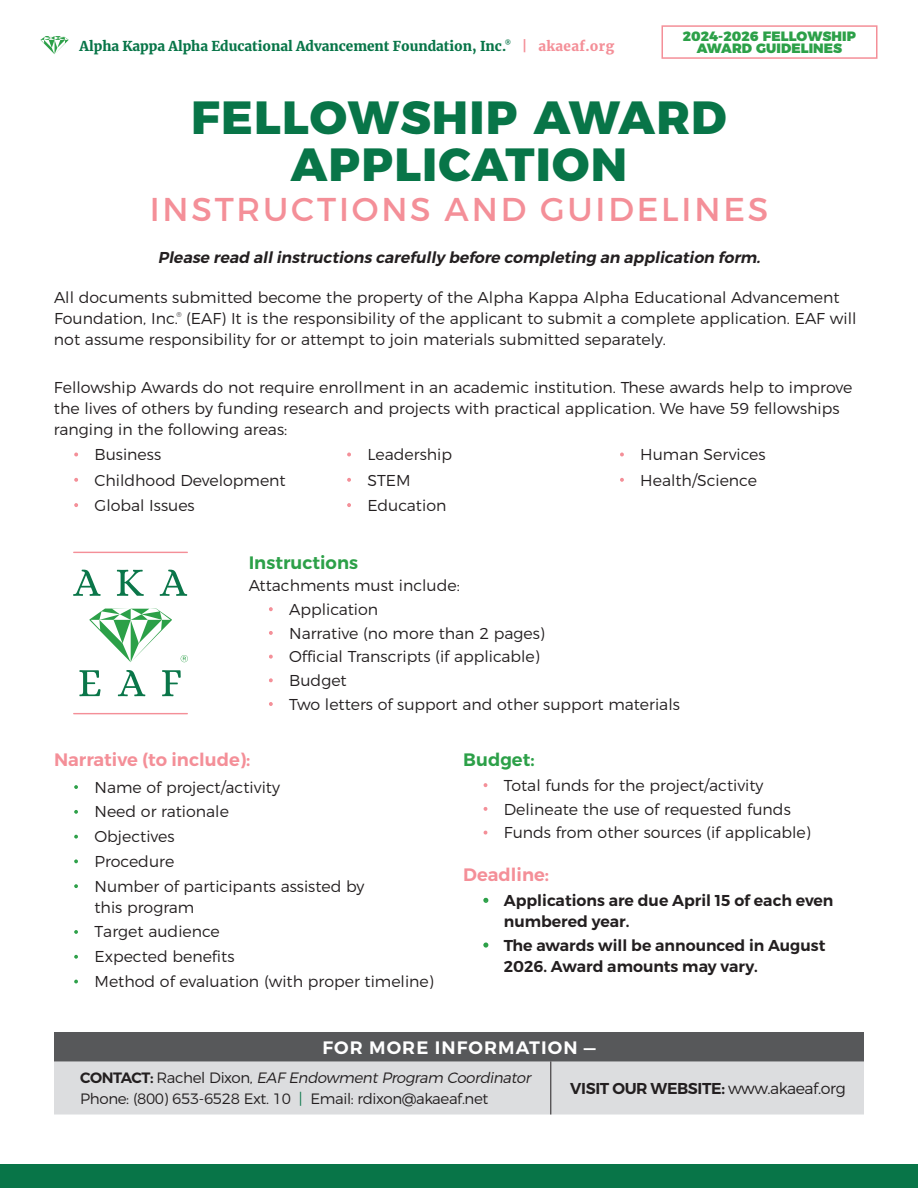
<style>
.page{position:relative;width:918px;height:1188px;background:#fff}
.page>*{position:absolute;margin:0;border:0;box-sizing:border-box;transform-origin:0 0}
.t1{font:800 46.5px/46.5px "Montserrat";letter-spacing:.025em;color:#087548;text-align:center}
.t2{font:33px "Montserrat";letter-spacing:.085em;color:#f48f98}
.t3{font:600 18px "Montserrat";color:#f48f98}
.t4{font:600 18px "Montserrat";color:#2ca048}
.t5{font:600 18px "Montserrat";letter-spacing:.06em;color:#fff}
.t6{font:300 15.75px/21px "Montserrat";color:#231f20}
.t7{font:600 15.75px/21px "Montserrat";color:#231f20}
.t8{font:italic 600 15.75px "Montserrat";color:#231f20}
.t9{font:600 15.75px "Montserrat";letter-spacing:-.025em;color:#231f20}
.t10{font:300 15px/21px "Montserrat";letter-spacing:-.025em;color:#231f20}
.t11{font:900 13.5px "Merriweather";color:#087548}
.t12{font:900 13.5px/12px "Montserrat";letter-spacing:.005em;color:#2ca048;text-align:center}
.t13{font:900 13.5px "Merriweather";letter-spacing:.025em;color:#f48f98}
.t14{font:300 7.05px "Montserrat";color:#231f20}
.t15{font:900 6.15px "Merriweather";color:#087548}
.s1{color:#f48f98}
.s2{font-size:15px;color:#2ca048}
.s3{font-weight:600}
.s4{font-style:italic}
.s5{color:#087548}
.s6{font-weight:300}
</style>
<div class="page">
<div style="left:54px;top:1032px;width:810px;height:29px;background:#57585a"></div>
<div style="left:54px;top:1061px;width:810px;height:54px;background:#dcdddf"></div>
<hr style="left:551px;top:1061px;width:1px;height:54px;background:#231f20">
<svg style="left:73px;top:570px;width:28px;height:26px"></svg>
<svg style="left:117px;top:570px;width:27px;height:26px"></svg>
<svg style="left:160px;top:570px;width:27px;height:26px"></svg>
<svg style="left:79px;top:670px;width:22px;height:26px"></svg>
<svg style="left:118px;top:670px;width:27px;height:26px"></svg>
<svg style="left:162px;top:670px;width:19px;height:26px"></svg>
<svg style="left:89px;top:608px;width:83px;height:54px"></svg>
<hr style="left:73px;top:552px;width:115px;height:1px;background:#f48f98">
<hr style="left:73px;top:713px;width:115px;height:1px;background:#f48f98">
<svg style="left:181px;top:655px;width:7px;height:7px"></svg>
<div style="left:0;top:1165px;width:918px;height:23px;background:#087548"></div>
<svg style="left:40px;top:36px;width:29px;height:18px"></svg>
<div style="left:662px;top:25px;width:216px;height:34px;border:2px solid #f48f98"></div>
<p class="t11" style="left:80px;top:37px;width:428px">Alpha Kappa Alpha Educational Advancement Foundation, Inc.</p>
<p class="t15" style="left:505px;top:38px;width:8px">®</p>
<p class="t13" style="left:522px;top:37px;width:94px">| akaeaf.org</p>
<p class="t12" style="left:683px;top:29px;width:175px">2024-2026 FELLOWSHIP<br>AWARD GUIDELINES</p>
<h1 class="t1" style="left:191px;top:91px;width:537px">FELLOWSHIP AWARD<br>APPLICATION</h1>
<h2 class="t2" style="left:150px;top:189px;width:620px">INSTRUCTIONS AND GUIDELINES</h2>
<p class="t8" style="left:158px;top:247px;width:608px">Please read allinstructions carefully before completing an application form.</p>
<p class="t6" style="left:54px;top:286px;width:787px">All documents submitted become the property of the Alpha Kappa Alpha Educational Advancement<br>Foundation, Inc.</p>
<p class="t14" style="left:176px;top:309px;width:7px">®</p>
<p class="t6" style="left:54px;top:307px;width:804px;text-indent:132px">(EAF) It is the responsibility of the applicant to submit a complete application. EAF will not assume responsibility for or attempt to join materials submitted separately.</p>
<p class="t6" style="left:54px;top:375px;width:800px">Fellowship Awards do not require enrollment in an academic institution. These awards help to improve the lives of others by funding research and projects with practical application. We have 59 fellowships ranging in the following areas:</p>
<p class="t6" style="left:74px;top:443px;width:88px"><span class="s1">•</span> Business</p>
<p class="t6" style="left:74px;top:468px;width:213px"><span class="s1">•</span> Childhood Development</p>
<p class="t6" style="left:74px;top:493px;width:122px"><span class="s1">•</span> Global Issues</p>
<p class="t6" style="left:347px;top:443px;width:106px"><span class="s1">•</span> Leadership</p>
<p class="t6" style="left:347px;top:468px;width:65px"><span class="s1">•</span> STEM</p>
<p class="t6" style="left:347px;top:493px;width:101px"><span class="s1">•</span> Education</p>
<p class="t6" style="left:620px;top:443px;width:147px"><span class="s1">•</span> Human Services</p>
<p class="t6" style="left:620px;top:468px;width:139px"><span class="s1">•</span> Health/Science</p>
<p class="t4" style="left:249px;top:551px;width:111px">Instructions</p>
<p class="t6" style="left:249px;top:574px;width:213px">Attachments must include:</p>
<p class="t6" style="left:269px;top:598px;width:111px"><span class="s1">•</span> Application</p>
<p class="t6" style="left:269px;top:621px;width:278px"><span class="s1">•</span> Narrative (no more than 2 pages)</p>
<p class="t6" style="left:269px;top:645px;width:272px"><span class="s1">•</span> Official Transcripts (if applicable)</p>
<p class="t6" style="left:269px;top:669px;width:79px"><span class="s1">•</span> Budget</p>
<p class="t6" style="left:269px;top:692px;width:412px"><span class="s1">•</span> Two letters of support and other support materials</p>
<p class="t3" style="left:54px;top:749px;width:198px">Narrative (to include):</p>
<p class="t6" style="left:74px;top:775px;width:207px"><span class="s2">•</span> Name of project/activity</p>
<p class="t6" style="left:74px;top:800px;width:156px"><span class="s2">•</span> Need or rationale</p>
<p class="t6" style="left:74px;top:825px;width:102px"><span class="s2">•</span> Objectives</p>
<p class="t6" style="left:74px;top:849px;width:102px"><span class="s2">•</span> Procedure</p>
<p class="t6" style="left:94px;top:874px;width:271px;text-indent:-20px"><span class="s2">•</span> Number of participants assisted by this program</p>
<p class="t6" style="left:74px;top:920px;width:147px"><span class="s2">•</span> Target audience</p>
<p class="t6" style="left:74px;top:945px;width:162px"><span class="s2">•</span> Expected benefits</p>
<p class="t6" style="left:74px;top:970px;width:361px"><span class="s2">•</span> Method of evaluation (with proper timeline)</p>
<p class="t4" style="left:463px;top:748px;width:73px">Budget:</p>
<p class="t6" style="left:484px;top:773px;width:281px"><span class="s1">•</span> Total funds for the project/activity</p>
<p class="t6" style="left:484px;top:797px;width:309px"><span class="s1">•</span> Delineate the use of requested funds</p>
<p class="t6" style="left:484px;top:821px;width:329px"><span class="s1">•</span> Funds from other sources (if applicable)</p>
<p class="t3" style="left:463px;top:863px;width:87px">Deadline:</p>
<p class="t7" style="left:504px;top:890px;width:331px;text-indent:-20px"><span class="s2">•</span> Applications are due April 15 of each even numbered year.</p>
<p class="t7" style="left:504px;top:935px;width:323px;text-indent:-20px"><span class="s2">•</span> The awards will be announced in August<br>2026. Award amounts may vary.</p>
<p class="t5" style="left:322px;top:1036px;width:275px">FOR MORE INFORMATION —</p>
<p class="t10" style="left:80px;top:1066px;width:456px"><span class="s3">CO N TACT:</span> R a c h e l D i xo n , <span class="s4">EAF EndowmentProgram Coordinator<br></span>Phone: (800) 653-6528 Ext. 10 <span class="s5">|</span> Email: rdixon@akaeaf.net</p>
<p class="t9" style="left:570px;top:1078px;width:277px">VISIT OUR WEBSITE: <span class="s6">www.akaeaf.org</span></p>
</div>
